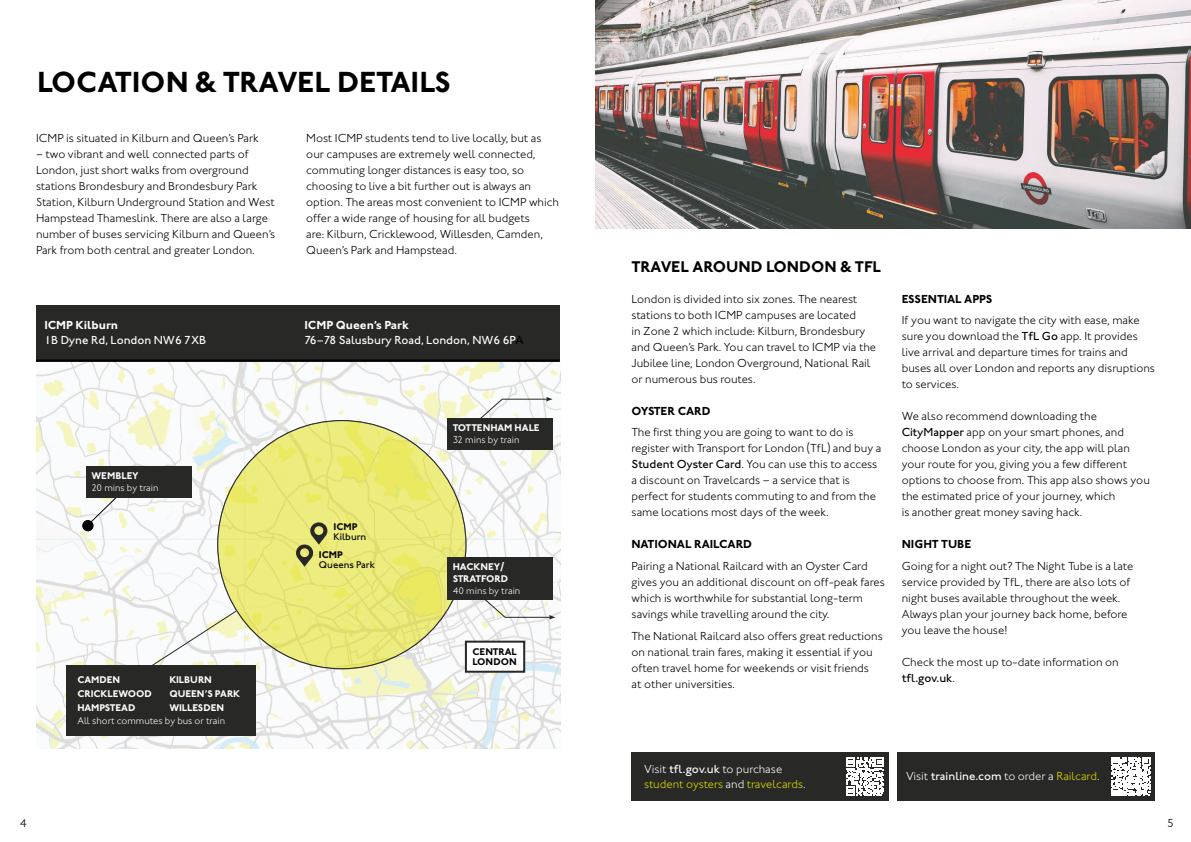
<style>
.page{position:relative;width:1191px;height:842px;background:#fff}
.page>*{position:absolute;margin:0;border:0;box-sizing:border-box;transform-origin:0 0}
.t1{font:700 30px "Johnston ITC";letter-spacing:-.015em;color:#000}
.t2{font:700 16px "Johnston ITC";color:#000}
.t3{font:300 12px/16px "Johnston ITC";color:#000}
.t4{font:500 12px/14.4px "Johnston ITC";color:#fff}
.t5{font:300 12px/14.4px "Johnston ITC";color:#dedc00}
.t6{font:700 12px "Johnston ITC";letter-spacing:-.01em;color:#000}
.t7{font:300 12px "Johnston ITC";color:#fff}
.t8{font:700 12px "Johnston ITC";color:#fff}
.t9{font:700 10px/14px "Johnston ITC";color:#fff}
.t10{font:300 10px "Johnston ITC";color:#fff}
.t11{font:700 10px/10px "Johnston ITC";color:#000}
.t12{font:500 10px "Johnston ITC";color:#000}
.s1{font-weight:700}
.s2{color:#000}
.s3{font-weight:500}
.s4{color:#fff}
.s5{font-weight:500;color:#fff}
.s6{color:#dedc00}
</style>
<div class="page">
<img style="left:36px;top:361px;width:524px;height:387px">
<svg style="left:218px;top:421px;width:248px;height:248px;background:#e9e876"></svg>
<div style="left:83px;top:520px;width:10px;height:11px;background:#000;border-radius:50%"></div>
<div style="left:82px;top:520px;width:12px;height:11px;border:1px solid #000;border-radius:50%"></div>
<svg style="left:90px;top:498px;width:29px;height:25px"></svg>
<div style="left:86px;top:467px;width:105px;height:31px;background:#282827"></div>
<svg style="left:140px;top:610px;width:98px;height:55px"></svg>
<div style="left:66px;top:665px;width:190px;height:52px;background:#282827"></div>
<svg style="left:295px;top:522px;width:33px;height:45px"></svg>
<div style="left:447px;top:418px;width:105px;height:31px;background:#282827"></div>
<div style="left:447px;top:557px;width:105px;height:42px;background:#282827"></div>
<svg style="left:481px;top:599px;width:25px;height:20px"></svg>
<hr style="left:505px;top:617px;width:45px;height:1px;background:#282827">
<svg style="left:549px;top:615px;width:6px;height:5px"></svg>
<div style="left:466px;top:642px;width:58px;height:30px;background:#fff"></div>
<div style="left:465px;top:641px;width:60px;height:32px;border:2px solid #282827"></div>
<svg style="left:478px;top:398px;width:26px;height:20px"></svg>
<hr style="left:502px;top:399px;width:46px;height:1px;background:#282827">
<svg style="left:546px;top:397px;width:6px;height:4px"></svg>
<div style="left:36px;top:305px;width:523px;height:56px;background:#282827"></div>
<hr style="left:36px;top:359px;width:523px;height:2px;background:#000">
<div style="left:66px;top:717px;width:190px;height:19px;background:#282827"></div>
<img style="left:595px;top:0;width:595px;height:228px">
<div style="left:631px;top:752px;width:211px;height:48px;background:#282827"></div>
<div style="left:840px;top:752px;width:49px;height:48px;background:#282827"></div>
<svg style="left:846px;top:757px;width:37px;height:38px"></svg>
<div style="left:897px;top:752px;width:211px;height:48px;background:#282827"></div>
<div style="left:1106px;top:752px;width:49px;height:48px;background:#282827"></div>
<svg style="left:1111px;top:757px;width:39px;height:39px"></svg>
<h1 class="t1" style="left:37px;top:64px;width:415px">LOCATION &amp; TRAVEL DETAILS</h1>
<p class="t3" style="left:36px;top:130px;width:224px">ICMP is situated in Kilburn and Queen’s Park</p>
<p class="t3" style="left:36px;top:146px;width:241px">– two vibrant and well connected parts of London, just short walks from overground stations Brondesbury and Brondesbury Park Station, Kilburn Underground Station and West Hampstead Thameslink. There are also a large number of buses servicing Kilburn and Queen’s Park from both central and greater London.</p>
<p class="t8" style="left:44px;top:318px;width:75px">ICMP Kilburn</p>
<p class="t4" style="left:44px;top:333px;width:163px">1B Dyne Rd, London NW6 7XB</p>
<p class="t3" style="left:306px;top:130px;width:254px">Most ICMP students tend to live locally, but as our campuses are extremely well connected, commuting longer distances is easy too, so choosing to live a bit further out is always an option. The areas most convenient to ICMP which offer a wide range of housing for all budgets<br>are: Kilburn, Cricklewood, Willesden, Camden, Queen’s Park and Hampstead.</p>
<p class="t4" style="left:304px;top:318px;width:221px"><span class="s1">ICMP Queen’s Park<br></span>76–78 Salusbury Road, London, NW6 6P<span class="s2">A</span></p>
<p class="t9" style="left:92px;top:469px;width:49px">WEMBLEY</p>
<p class="t10" style="left:92px;top:482px;width:68px">20 mins by train</p>
<p class="t9" style="left:77px;top:673px;width:76px">CAMDEN<br>CRICKLEWOOD<br>HAMPSTEAD</p>
<p class="t9" style="left:169px;top:673px;width:72px">KILBURN<br>QUEEN’S PARK<br>WILLESDEN</p>
<p class="t10" style="left:77px;top:715px;width:149px">All short commutes by bus or train</p>
<p class="t11" style="left:333px;top:521px;width:25px">ICMP</p>
<p class="t12" style="left:333px;top:530px;width:34px">Kilburn</p>
<p class="t11" style="left:319px;top:550px;width:25px">ICMP</p>
<p class="t12" style="left:319px;top:559px;width:58px">Queens Park</p>
<p class="t9" style="left:453px;top:420px;width:88px">TOTTENHAM HALE</p>
<p class="t10" style="left:453px;top:434px;width:68px">32 mins by train</p>
<p class="t9" style="left:453px;top:560px;width:57px;line-height:12px">HACKNEY/<br>STRATFORD</p>
<p class="t10" style="left:453px;top:584px;width:69px">40 mins by train</p>
<p class="t11" style="left:472px;top:647px;width:46px">CENTRAL<br>LONDON</p>
<h2 class="t2" style="left:631px;top:257px;width:251px">TRAVEL AROUND LONDON &amp; TFL</h2>
<p class="t3" style="left:631px;top:291px;width:246px">London is divided into six zones. The nearest stations to both ICMP campuses are located<br>in Zone 2 which include: Kilburn, Brondesbury and Queen’s Park. You can travel to ICMP via the Jubilee line, London Overground, National Rail or numerous bus routes.</p>
<p class="t6" style="left:631px;top:403px;width:81px">OYSTER CARD</p>
<p class="t3" style="left:631px;top:424px;width:251px">The first thing you are going to want to do is register with Transport for London (TfL) and buy a <span class="s3">Student Oyster Card</span>. You can use this to access a discount on Travelcards – a service that is perfect for students commuting to and from the same locations most days of the week.</p>
<p class="t6" style="left:631px;top:537px;width:122px">NATIONAL RAILCARD</p>
<p class="t3" style="left:631px;top:558px;width:255px">Pairing a National Railcard with an Oyster Card gives you an additional discount on off-peak fares which is worthwhile for substantial long-term savings while travelling around the city.</p>
<p class="t3" style="left:631px;top:628px;width:253px">The National Railcard also offers great reductions on national train fares, making it essential if you often travel home for weekends or visit friends<br>at other universities.</p>
<p class="t6" style="left:901px;top:291px;width:92px">ESSENTIAL APPS</p>
<p class="t3" style="left:901px;top:312px;width:255px">If you want to navigate the city with ease, make sure you download the <span class="s3">TfL Go</span> app. It provides live arrival and departure times for trains and buses all over London and reports any disruptions to services.</p>
<p class="t3" style="left:901px;top:408px;width:250px">We also recommend downloading the <span class="s3">CityMapper</span> app on your smart phones, and choose London as your city, the app will plan your route for you, giving you a few different options to choose from. This app also shows you the estimated price of your journey, which<br>is another great money saving hack.</p>
<p class="t6" style="left:901px;top:537px;width:71px">NIGHT TUBE</p>
<p class="t3" style="left:901px;top:558px;width:233px">Going for a night out? The Night Tube is a late service provided by TfL, there are also lots of night buses available throughout the week.<br>Always plan your journey back home, before you leave the house!</p>
<p class="t3" style="left:901px;top:654px;width:218px">Check the most up to-date information on <span class="s3">tfl.gov.uk</span>.</p>
<p class="t5" style="left:644px;top:762px;width:163px"><span class="s4">Visit</span> <span class="s5">tfl.gov.uk</span> <span class="s4">to purchase </span>student oysters <span class="s4">and</span> travelcards<span class="s4">.</span></p>
<p class="t7" style="left:906px;top:769px;width:195px">Visit <span class="s3">trainline.com</span> to order a <span class="s6">Railcard</span>.</p>
<p class="t3" style="left:20px;top:815px;width:8px">4</p>
<p class="t3" style="left:1167px;top:815px;width:8px">5</p>
</div>
